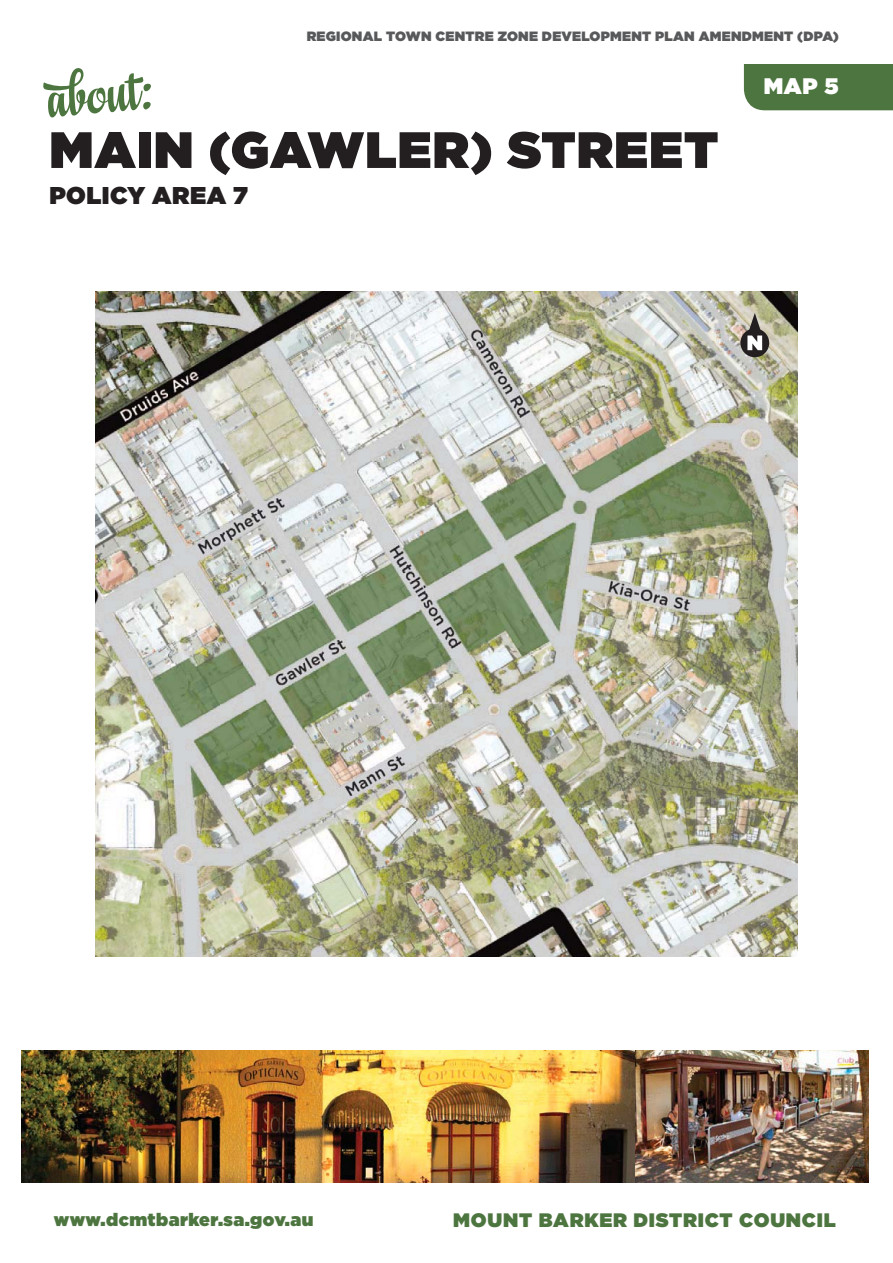
<style>
.page{position:relative;width:893px;height:1263px;background:#fff}
.page>*{position:absolute;margin:0;border:0;box-sizing:border-box;transform-origin:0 0}
.t1{font:60.75px "In And Out";color:#4d753f}
.t2{font:900 51px "Gotham";letter-spacing:.02em;color:#231f20}
.t3{font:900 24.3px "Gotham";letter-spacing:.02em;color:#231f20}
.t4{font:900 22.5px "Gotham";color:#fff}
.t5{font:900 19.5px "Gotham";letter-spacing:.04em;color:#4d753f}
.t6{font:900 18px "Gotham";letter-spacing:.025em;color:#4d753f}
.t7{font:900 13.5px "Gotham";letter-spacing:.02em;color:#58595b}
</style>
<div class="page">
<div style="left:744px;top:64px;width:149px;height:46px;background:#4d753f"></div>
<img style="left:21px;top:1050px;width:847px;height:132px">
<img style="left:96px;top:291px;width:701px;height:665px">
<svg style="left:740px;top:328px;width:29px;height:29px"></svg>
<svg style="left:747px;top:336px;width:15px;height:14px"></svg>
<svg style="left:749px;top:313px;width:11px;height:17px"></svg>
<p class="t7" style="left:307px;top:32px;width:533px">REGIONAL TOWN CENTRE ZONE DEVELOPMENT PLAN AMENDMENT (DPA)</p>
<h3 class="t4" style="left:764px;top:78px;width:76px">MAP 5</h3>
<h1 class="t1" style="left:44px;top:62px;width:108px;rotate:-5deg">about:</h1>
<h2 class="t2" style="left:49px;top:131px;width:670px">MAIN (GAWLER) STREET</h2>
<h3 class="t3" style="left:49px;top:187px;width:200px">POLICY AREA 7</h3>
<h3 class="t6" style="left:54px;top:1213px;width:261px">www.dcmtbarker.sa.gov.au</h3>
<h3 class="t5" style="left:453px;top:1213px;width:384px">MOUNT BARKER DISTRICT COUNCIL</h3>
</div>
